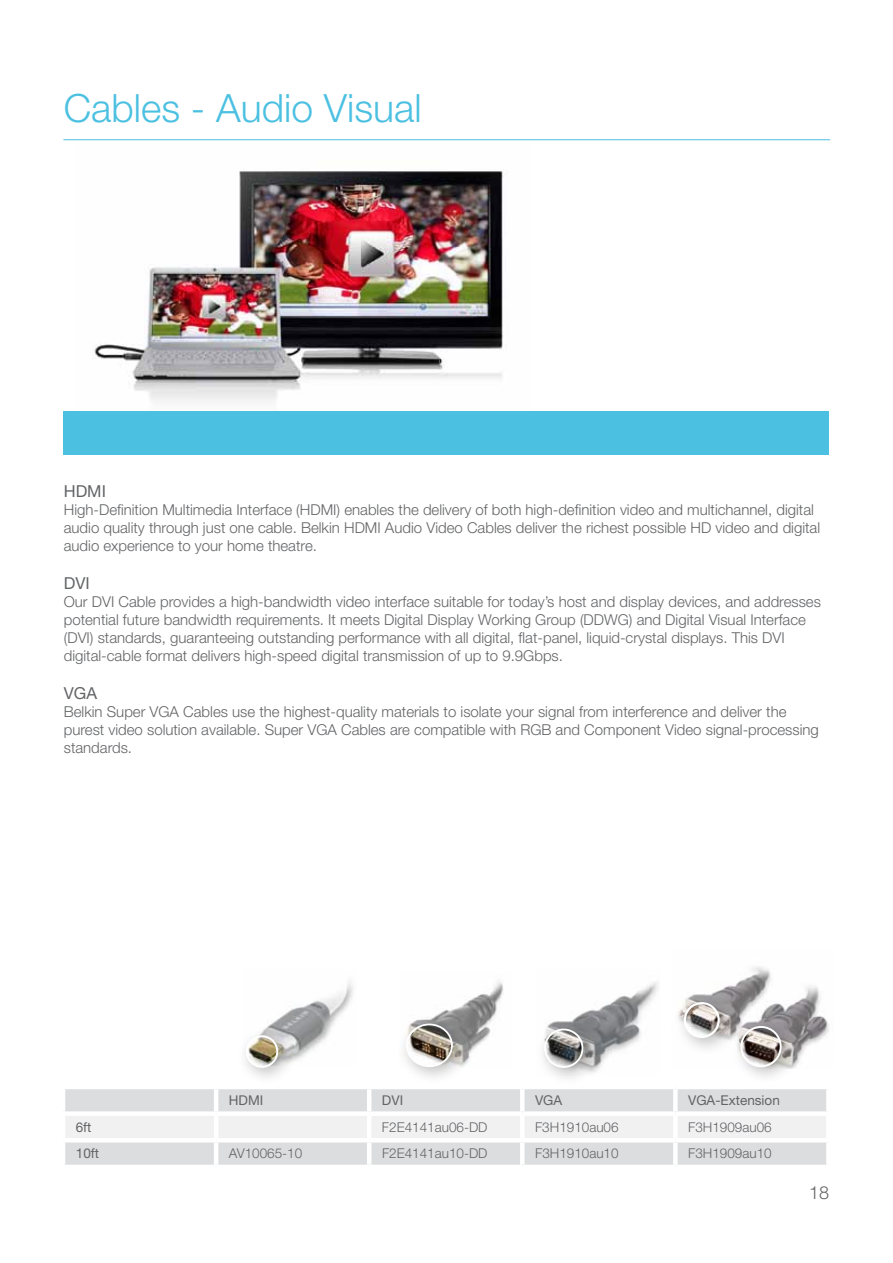
<style>
.page{position:relative;width:893px;height:1263px;background:#fff}
.page>*{position:absolute;margin:0;border:0;box-sizing:border-box;transform-origin:0 0}
.t1{font:300 39px "Helvetica Neue LT Pro";color:#4bc0e1}
.t2{font:300 18px "Helvetica Neue LT Pro";color:#636466}
.t3{font:16.5px "Helvetica Neue LT Pro";color:#636466}
.t4{font:300 15px/18px "Helvetica Neue LT Pro";color:#636466}
.t5{font:300 13.5px "Helvetica Neue LT Pro";color:#636466}
.t6{font:13.5px "Helvetica Neue LT Pro";color:#636466}
</style>
<div class="page">
<img style="left:94px;top:171px;width:409px;height:230px">
<div style="left:63px;top:411px;width:766px;height:43px;background:#4bc0e1"></div>
<hr style="left:63px;top:139px;width:767px;height:1px;background:#4bc0e1">
<div style="left:65px;top:1089px;width:761px;height:76px;background:#dcddde"></div>
<div style="left:65px;top:1116px;width:761px;height:22px;background:#f1f1f2"></div>
<hr style="left:214px;top:1089px;width:4px;height:22px;background:#fff">
<hr style="left:367px;top:1089px;width:4px;height:22px;background:#fff">
<hr style="left:520px;top:1089px;width:4px;height:22px;background:#fff">
<div style="left:673px;top:1089px;width:5px;height:22px;background:#fff"></div>
<div style="left:61px;top:1111px;width:155px;height:5px;background:#fff"></div>
<div style="left:216px;top:1111px;width:153px;height:5px;background:#fff"></div>
<hr style="left:214px;top:1116px;width:4px;height:22px;background:#fff">
<div style="left:369px;top:1111px;width:153px;height:5px;background:#fff"></div>
<hr style="left:367px;top:1116px;width:4px;height:22px;background:#fff">
<div style="left:522px;top:1111px;width:153px;height:5px;background:#fff"></div>
<hr style="left:520px;top:1116px;width:4px;height:22px;background:#fff">
<div style="left:675px;top:1111px;width:156px;height:5px;background:#fff"></div>
<div style="left:673px;top:1116px;width:5px;height:22px;background:#fff"></div>
<hr style="left:61px;top:1138px;width:155px;height:4px;background:#fff">
<hr style="left:216px;top:1138px;width:153px;height:4px;background:#fff">
<hr style="left:214px;top:1142px;width:4px;height:23px;background:#fff">
<hr style="left:369px;top:1138px;width:153px;height:4px;background:#fff">
<hr style="left:367px;top:1142px;width:4px;height:23px;background:#fff">
<hr style="left:522px;top:1138px;width:153px;height:4px;background:#fff">
<hr style="left:520px;top:1142px;width:4px;height:23px;background:#fff">
<hr style="left:675px;top:1138px;width:156px;height:4px;background:#fff">
<div style="left:673px;top:1142px;width:5px;height:23px;background:#fff"></div>
<img style="left:268px;top:981px;width:85px;height:79px">
<div style="left:236px;top:1026px;width:60px;height:60px;background:#000;opacity:.25"></div>
<img style="left:247px;top:1036px;width:30px;height:31px;border-radius:15px">
<div style="left:246px;top:1035px;width:32px;height:33px;border:2px solid #fff;border-radius:50%"></div>
<img style="left:574px;top:982px;width:84px;height:80px">
<div style="left:535px;top:1019px;width:67px;height:67px;background:#000;opacity:.25"></div>
<img style="left:545px;top:1029px;width:37px;height:38px;border-radius:19px">
<div style="left:544px;top:1028px;width:39px;height:40px;border:2px solid #fff;border-radius:50%"></div>
<img style="left:439px;top:981px;width:64px;height:72px">
<div style="left:397px;top:1014px;width:74px;height:71px;background:#000;opacity:.25"></div>
<img style="left:407px;top:1024px;width:45px;height:42px">
<div style="left:406px;top:1023px;width:47px;height:44px;border:2px solid #fff;border-radius:50%"></div>
<img style="left:713px;top:967px;width:116px;height:90px">
<div style="left:674px;top:993px;width:64px;height:63px;background:#000;opacity:.25"></div>
<img style="left:685px;top:1003px;width:34px;height:34px;border-radius:17px">
<div style="left:684px;top:1002px;width:36px;height:36px;border:2px solid #fff;border-radius:50%"></div>
<div style="left:731px;top:1017px;width:69px;height:68px;background:#000;opacity:.25"></div>
<img style="left:741px;top:1027px;width:40px;height:39px;border-radius:20px">
<div style="left:740px;top:1026px;width:42px;height:41px;border:2px solid #fff;border-radius:50%"></div>
<h1 class="t1" style="left:64px;top:84px;width:359px">Cables - Audio Visual</h1>
<p class="t3" style="left:64px;top:481px;width:44px">HDMI</p>
<p class="t4" style="left:64px;top:500px;width:758px">High-Definition Multimedia Interface (HDMI) enables the delivery of both high-definition video and multichannel, digital audio quality through just one cable. Belkin HDMI Audio Video Cables deliver the richest possible HD video and digital audio experience to your home theatre.</p>
<p class="t3" style="left:64px;top:573px;width:27px">DVI</p>
<p class="t4" style="left:64px;top:592px;width:759px">Our DVI Cable provides a high-bandwidth video interface suitable for today’s host and display devices, and addresses potential future bandwidth requirements. It meets Digital Display Working Group (DDWG) and Digital Visual Interface (DVI) standards, guaranteeing outstanding performance with all digital, flat-panel, liquid-crystal displays. This DVI digital-cable format delivers high-speed digital transmission of up to 9.9Gbps.</p>
<p class="t3" style="left:64px;top:683px;width:35px">VGA</p>
<p class="t4" style="left:64px;top:702px;width:757px">Belkin Super VGA Cables use the highest-quality materials to isolate your signal from interference and deliver the purest video solution available. Super VGA Cables are compatible with RGB and Component Video signal-processing standards.</p>
<p class="t6" style="left:229px;top:1092px;width:36px">HDMI</p>
<p class="t6" style="left:382px;top:1092px;width:23px">DVI</p>
<p class="t6" style="left:535px;top:1092px;width:29px">VGA</p>
<p class="t6" style="left:688px;top:1092px;width:93px">VGA-Extension</p>
<p class="t6" style="left:76px;top:1119px;width:17px">6ft</p>
<p class="t5" style="left:382px;top:1119px;width:107px">F2E4141au06-DD</p>
<p class="t5" style="left:535px;top:1119px;width:85px">F3H1910au06</p>
<p class="t5" style="left:688px;top:1119px;width:85px">F3H1909au06</p>
<p class="t6" style="left:76px;top:1145px;width:25px">10ft</p>
<p class="t5" style="left:229px;top:1145px;width:75px">AV10065-10</p>
<p class="t5" style="left:382px;top:1145px;width:107px">F2E4141au10-DD</p>
<p class="t5" style="left:535px;top:1145px;width:85px">F3H1910au10</p>
<p class="t5" style="left:688px;top:1145px;width:85px">F3H1909au10</p>
<p class="t2" style="left:809px;top:1182px;width:22px">18</p>
</div>
